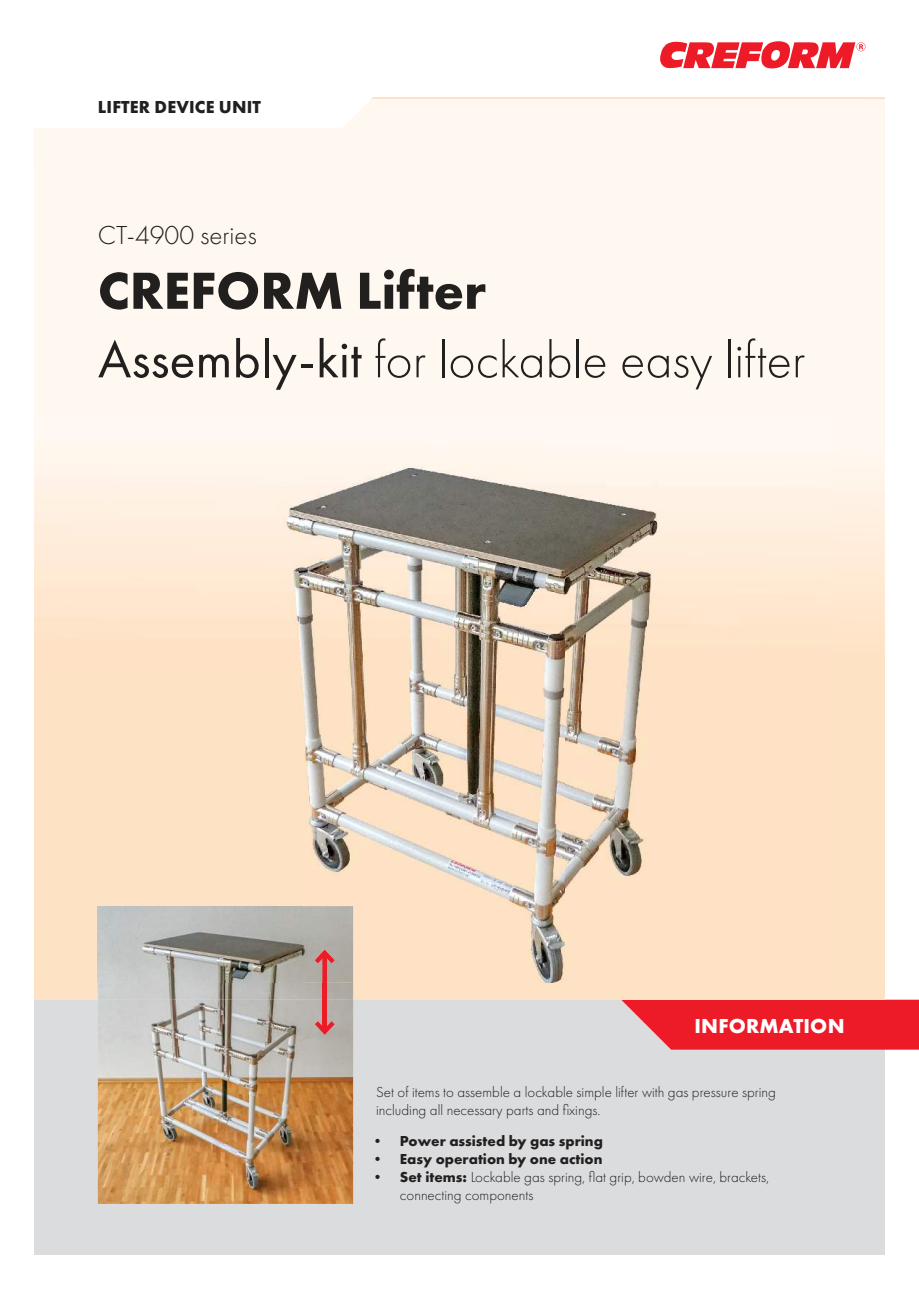
<style>
.page{position:relative;width:919px;height:1289px;background:#fff}
.page>*{position:absolute;margin:0;border:0;box-sizing:border-box;transform-origin:0 0}
.t1{font:700 54px "Futura PT";color:#221f1f}
.t2{font:300 52.5px "Futura PT";color:#221f1f}
.t3{font:300 27px "Futura PT";color:#221f1f}
.t4{font:700 21px "Futura PT";letter-spacing:.01em;color:#fff}
.t5{font:700 18px "Futura PT";letter-spacing:.01em;color:#221f1f}
.t6{font:300 15px/18px "Futura PT";color:#221f1f}
.t7{font:700 15px "Futura PT";color:#221f1f}
.s1{font-weight:400;font-size:54px}
.s2{font-weight:700}
</style>
<div class="page">
<div style="left:34px;top:98px;width:850px;height:1156px;background:#dbdcde"></div>
<svg style="left:621px;top:999px;width:297px;height:50px;background:#eb2f3a"></svg>
<img style="left:98px;top:999px;width:255px;height:204px">
<div style="left:322px;top:952px;width:5px;height:79px;background:#ed1b28"></div>
<svg style="left:310px;top:1016px;width:29px;height:21px"></svg>
<img style="left:34px;top:99px;width:850px;height:900px">
<svg style="left:660px;top:41px;width:205px;height:27px"></svg>
<svg style="left:34px;top:97px;width:364px;height:31px;background:#fefefd"></svg>
<img style="left:322px;top:963px;width:5px;height:36px">
<img style="left:34px;top:163px;width:797px;height:768px">
<img style="left:831px;top:163px;width:53px;height:819px">
<div style="left:34px;top:931px;width:64px;height:51px;background:#fee2c4"></div>
<div style="left:353px;top:931px;width:479px;height:51px;background:#ffe2c6"></div>
<img style="left:315px;top:949px;width:19px;height:14px">
<p class="t5" style="left:98px;top:99px;width:164px">LIFTER DEVICE UNIT</p>
<h3 class="t3" style="left:98px;top:224px;width:160px">CT-4900 series</h3>
<h1 class="t1" style="left:98px;top:269px;width:390px">CREFORM Lifter</h1>
<h2 class="t2" style="left:98px;top:338px;width:709px"><span class="s1">Assembly-kit</span> for lockable easy lifter</h2>
<h3 class="t4" style="left:694px;top:1017px;width:152px">INFORMATION</h3>
<p class="t6" style="left:376px;top:1084px;width:401px">Set of items to assemble a lockable simple lifter with gas pressure spring including all necessary parts and fixings.</p>
<p class="t7" style="left:370px;top:1134px;width:234px">• Power assisted by gas spring</p>
<p class="t7" style="left:370px;top:1152px;width:234px">• Easy operation by one action</p>
<p class="t6" style="left:400px;top:1169px;width:370px;text-indent:-30px"><span class="s2">• Set items:</span> Lockable gas spring, flat grip, bowden wire, brackets, connecting components</p>
</div>
